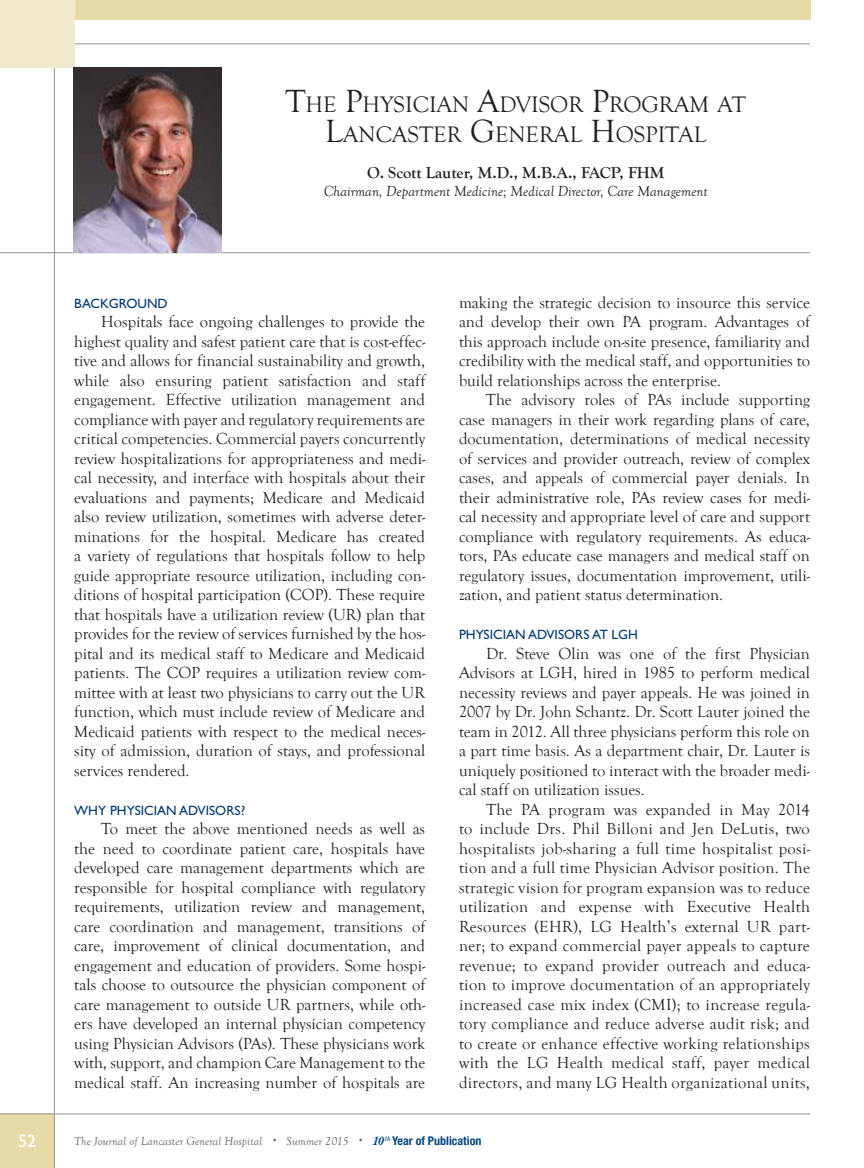
<style>
.page{position:relative;width:864px;height:1168px;background:#fff}
.page>*{position:absolute;margin:0;border:0;box-sizing:border-box;transform-origin:0 0}
.t1{font:23.1px/30px "Goudy Old Style T";color:#231f20;text-align:center}
.t2{font:18px "Gill Sans Std";color:#fff}
.t3{font:16.5px/19.5px "Goudy Old Style T";color:#231f20;text-align:justify}
.t4{font:700 16.5px "Goudy Old Style T";color:#231f20}
.t5{font:italic 15px "Goudy Old Style T";color:#231f20}
.t6{font:13.5px "Gill Sans Std";color:#003970}
.t7{font:italic 12px "Goudy Old Style T";letter-spacing:.01em;color:#636466}
.s1{font-size:33px}
.s2{font-size:9px}
.s3{font-family:"Century Std";font-weight:700;font-stretch:condensed;color:#00467f}
.s4{font-family:"Helvetica Neue LT Std";font-weight:700;font-style:normal;font-stretch:condensed;color:#00467f}
</style>
<div class="page">
<div style="left:0;top:1113px;width:54px;height:55px;background:#e6daa6"></div>
<hr style="left:54px;top:20px;width:1px;height:1148px;background:#939598">
<div style="left:0;top:0;width:810px;height:20px;background:#e6daa6"></div>
<hr style="left:0;top:1113px;width:810px;height:1px;background:#939598">
<hr style="left:0;top:43px;width:810px;height:1px;background:#939598">
<div style="left:0;top:0;width:74px;height:67px;background:#f1eacf"></div>
<hr style="left:0;top:252px;width:810px;height:1px;background:#939598">
<img style="left:73px;top:67px;width:149px;height:185px">
<h1 class="t1" style="left:286px;top:89px;width:462px"><span class="s1">T</span>HE <span class="s1">P</span>HYSICIAN <span class="s1">A</span>DVISOR <span class="s1">P</span>ROGRAM AT<br><span class="s1">L</span>ANCASTER <span class="s1">G</span>ENERAL <span class="s1">H</span>OSPITAL</h1>
<p class="t4" style="left:367px;top:163px;width:299px">O. Scott Lauter, M.D., M.B.A., FACP, FHM</p>
<p class="t5" style="left:324px;top:182px;width:386px">Chairman, Department Medicine; Medical Director, Care Management</p>
<p class="t2" style="left:18px;top:1130px;width:20px">52</p>
<p class="t6" style="left:74px;top:295px;width:10px">BAC</p>
<p class="t6" style="left:100px;top:295px;width:20px">KGROUND</p>
<p class="t3" style="left:74px;top:312px;width:353px;text-indent:27px">Hospitals face ongoing challenges to provide the highest quality and safest patient care that is cost-effec&shy;tive and allows for financial sustainability and growth, while also ensuring patient satisfaction and staff engagement. Effective utilization management and compliance with payer and regulatory requirements are critical competencies. Commercial payers concurrently review hospitalizations for appropriateness and medi&shy;cal necessity, and interface with hospitals about their evaluations and payments; Medicare and Medicaid also review utilization, sometimes with adverse deter&shy;minations for the hospital. Medicare has created a variety of regulations that hospitals follow to help guide appropriate resource utilization, including con&shy;ditions of hospital participation (COP). These require that hospitals have a utilization review (UR) plan that provides for the review of services furnished by the hos&shy;pital and its medical staff to Medicare and Medicaid patients. The COP requires a utilization review com&shy;mittee with at least two physicians to carry out the UR function, which must include review of Medicare and Medicaid patients with respect to the medical neces&shy;sity of admission, duration of stays, and professional services rendered.</p>
<p class="t6" style="left:74px;top:802px;width:115px">WHY PHYSICIAN ADV</p>
<p class="t6" style="left:206px;top:802px;width:13px">ISORS</p>
<p class="t6" style="left:241px;top:802px;width:6px">?</p>
<p class="t3" style="left:74px;top:819px;width:353px;text-indent:27px">To meet the above mentioned needs as well as the need to coordinate patient care, hospitals have developed care management departments which are responsible for hospital compliance with regulatory requirements, utilization review and management, care coordination and management, transitions of care, improvement of clinical documentation, and engagement and education of providers. Some hospi&shy;tals choose to outsource the physician component of care management to outside UR partners, while oth&shy;ers have developed an internal physician competency using Physician Advisors (PAs). These physicians work with, support, and champion Care Management to the medical staff. An increasing number of hospitals are</p>
<p class="t3" style="left:459px;top:293px;width:353px">making the strategic decision to insource this service and develop their own PA program. Advantages of this approach include on-site presence, familiarity and credibility with the medical staff, and opportunities to build relationships across the enterprise.</p>
<p class="t3" style="left:459px;top:390px;width:353px;text-indent:27px">The advisory roles of PAs include supporting case managers in their work regarding plans of care, documentation, determinations of medical necessity of services and provider outreach, review of complex cases, and appeals of commercial payer denials. In their administrative role, PAs review cases for medi&shy;cal necessity and appropriate level of care and support compliance with regulatory requirements. As educa&shy;tors, PAs educate case managers and medical staff on regulatory issues, documentation improvement, utili&shy;zation, and patient status determination.</p>
<p class="t6" style="left:459px;top:627px;width:79px">PHYSICIAN ADV</p>
<p class="t6" style="left:555px;top:627px;width:13px">ISORS</p>
<p class="t6" style="left:592px;top:627px;width:48px">AT LGH</p>
<p class="t3" style="left:459px;top:644px;width:353px;text-indent:27px">Dr. Steve Olin was one of the first Physician Advisors at LGH, hired in 1985 to perform medical necessity reviews and payer appeals. He was joined in 2007 by Dr. John Schantz. Dr. Scott Lauter joined the team in 2012. All three physicians perform this role on a part time basis. As a department chair, Dr. Lauter is uniquely positioned to interact with the broader medi&shy;cal staff on utilization issues.</p>
<p class="t3" style="left:459px;top:800px;width:353px;text-indent:27px">The PA program was expanded in May 2014 to include Drs. Phil Billoni and Jen DeLutis, two hospitalists job-sharing a full time hospitalist posi&shy;tion and a full time Physician Advisor position. The strategic vision for program expansion was to reduce utilization and expense with Executive Health Resources (EHR), LG Health’s external UR part&shy;ner; to expand commercial payer appeals to capture revenue; to expand provider outreach and educa&shy;tion to improve documentation of an appropriately increased case mix index (CMI); to increase regula&shy;tory compliance and reduce adverse audit risk; and to create or enhance effective working relationships with the LG Health medical staff, payer medical directors, and many LG Health organizational units,</p>
<p class="t7" style="left:74px;top:1134px;width:409px">The Journal of Lancaster General Hospital <span class="s2">•</span> Summer 2015 <span class="s2">•</span> <span class="s3">10</span><sup>th</sup> <span class="s4">Year of Publication</span></p>
</div>
